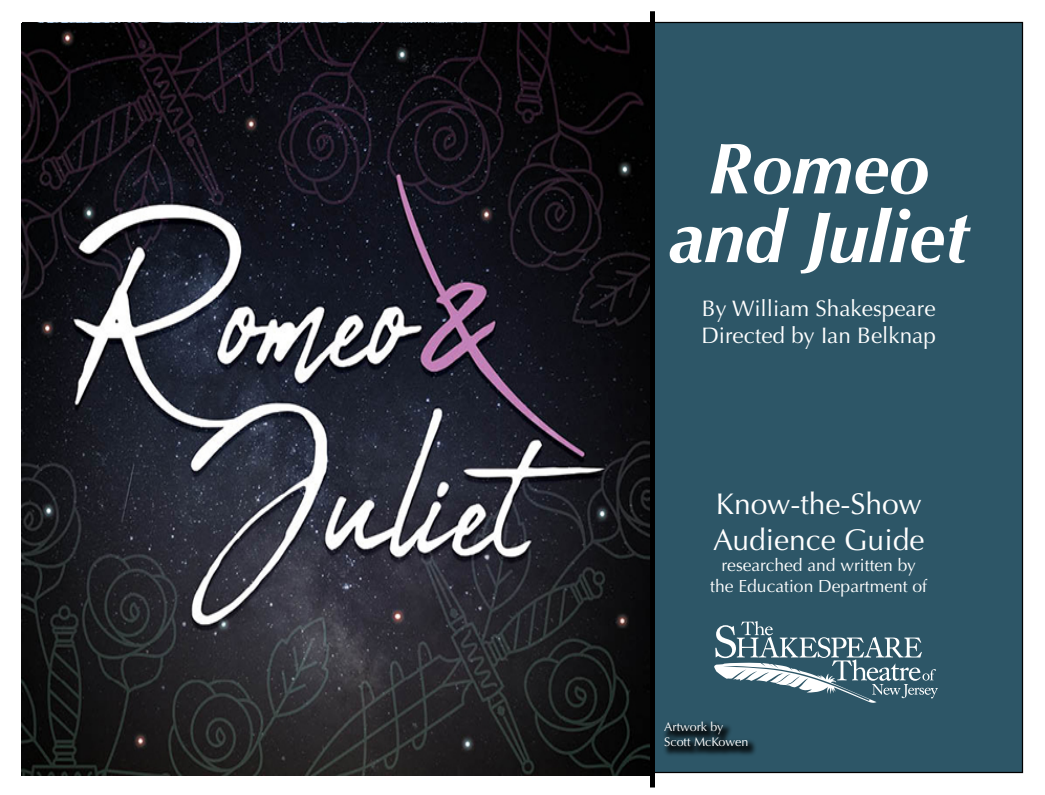
<style>
.page{position:relative;width:1045px;height:795px;background:#fff}
.page>*{position:absolute;margin:0;border:0;box-sizing:border-box;transform-origin:0 0}
.t1{font:italic 700 72.5px/68.8px "Optima";color:#fff;text-align:center}
.t2{font:30px/36px "Optima";color:#fff}
.t3{font:22.5px/27px "Optima";color:#fff}
.t4{font:17.5px/21px "Optima";color:#fff;text-align:center}
.t5{font:12.5px/15px "Optima";color:#fff}
</style>
<div class="page">
<div style="left:652px;top:22px;width:370px;height:750px;background:#2d5667"></div>
<div style="left:650px;top:11px;width:5px;height:777px;background:#000"></div>
<svg style="left:714px;top:621px;width:224px;height:82px"></svg>
<div style="left:662px;top:720px;width:96px;height:37px;background:#000;opacity:.75"></div>
<img style="left:21px;top:23px;width:628px;height:753px">
<h1 class="t1" style="left:668px;top:135px;width:302px">Romeo and Juliet</h1>
<p class="t3" style="left:701px;top:295px;width:236px">By William Shakespeare<br>Directed by Ian Belknap</p>
<h2 class="t2" style="left:713px;top:486px;width:213px">Know-the-Show<br>Audience Guide</h2>
<p class="t4" style="left:710px;top:555px;width:218px">researched and written by the Education Department of</p>
<p class="t5" style="left:664px;top:720px;width:86px">Artwork by<br>Scott McKowen</p>
</div>
